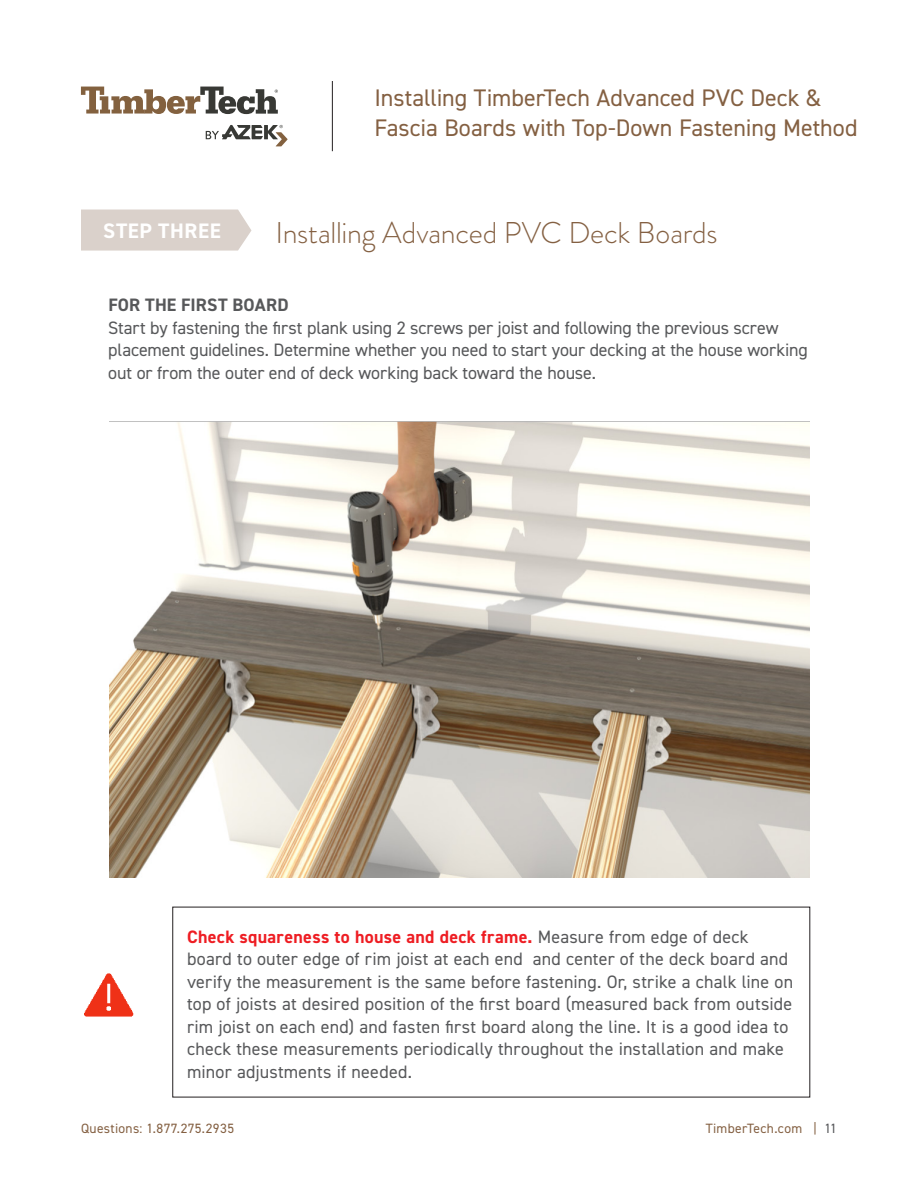
<style>
.page{position:relative;width:918px;height:1188px;background:#fff}
.page>*{position:absolute;margin:0;border:0;box-sizing:border-box;transform-origin:0 0}
.t1{font:300 30px "Brandon Grotesque";letter-spacing:-.01em;color:#846042}
.t2{font:24px/30.2px "DIN2014";color:#846042}
.t3{font:700 21px "DIN2014";letter-spacing:.035em;color:#fff}
.t4{font:18px/22.5px "DIN2014";letter-spacing:.005em;color:#57585a}
.t5{font:700 18px "DIN2014";letter-spacing:.01em;color:#57585a}
.t6{font:13.5px "DIN2014";letter-spacing:.025em;color:#846042}
.s1{font-weight:700;color:#ee1d23}
.s2{color:#57585a}
</style>
<div class="page">
<svg style="left:81px;top:87px;width:197px;height:27px"></svg>
<svg style="left:206px;top:125px;width:82px;height:21px"></svg>
<hr style="left:332px;top:81px;width:1px;height:70px;background:#231f20">
<img style="left:110px;top:421px;width:700px;height:457px">
<div style="left:81px;top:210px;width:170px;height:41px;background:#dad1cb"></div>
<img style="left:84px;top:973px;width:50px;height:44px">
<h2 class="t2" style="left:375px;top:82px;width:484px">Installing TimberTech Advanced PVC Deck &amp;<br>Fascia Boards with Top-Down Fastening Method</h2>
<p class="t3" style="left:103px;top:217px;width:119px">STEP THREE</p>
<h1 class="t1" style="left:275px;top:212px;width:444px">Installing Advanced PVC Deck Boards</h1>
<p class="t5" style="left:108px;top:293px;width:182px">FOR THE FIRST BOARD</p>
<p class="t4" style="left:108px;top:316px;width:701px">Start by fastening the first plank using 2 screws per joist and following the previous screw placement guidelines. Determine whether you need to start your decking at the house working out or from the outer end of deck working back toward the house.</p>
<p class="t4" style="left:187px;top:925px;width:608px"><span class="s1">Check squareness to house and deck frame.</span> Measure from edge of deck board to outer edge of rim joist at each end and center of the deck board and verify the measurement is the same before fastening. Or, strike a chalk line on top of joists at desired position of the first board (measured back from outside rim joist on each end) and fasten first board along the line. It is a good idea to check these measurements periodically throughout the installation and make minor adjustments if needed.</p>
<p class="t6" style="left:81px;top:1120px;width:155px">Questions: 1.877.275.2935</p>
<p class="t6" style="left:706px;top:1120px;width:133px">TimberTech.com | <span class="s2">11</span></p>
</div>
